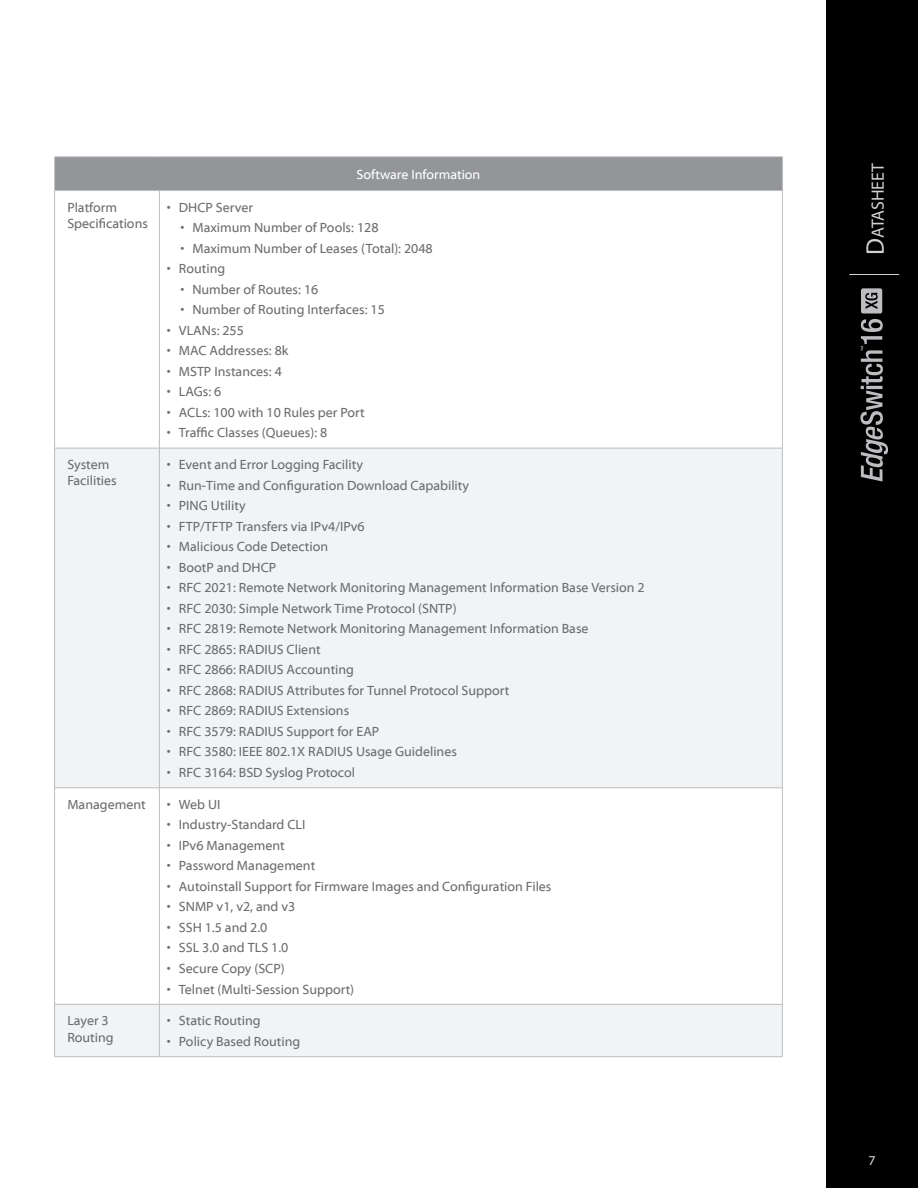
<style>
.page{position:relative;width:918px;height:1188px;background:#fff}
.page>*{position:absolute;margin:0;border:0;box-sizing:border-box;transform-origin:0 0}
.t1{font:17.85px "Myriad Pro";color:#d1d2d4}
.t2{font:13.5px/16.2px "Myriad Web Pro";color:#6c6d70}
.t3{font:13.5px "Myriad Web Pro";color:#fff}
.t4{font:13.5px "Myriad Web Pro";color:#d1d2d4}
.s1{font-size:25.5px}
</style>
<div class="page">
<div style="left:826px;top:0;width:92px;height:1188px;background:#000001"></div>
<hr style="left:849px;top:274px;width:50px;height:1px;background:#d1d2d4">
<svg style="left:860px;top:288px;width:28px;height:194px"></svg>
<div style="left:55px;top:157px;width:727px;height:34px;background:#939598"></div>
<svg style="left:55px;top:449px;width:727px;height:607px;fill:#f2f3f4"></svg>
<hr style="left:54px;top:157px;width:105px;height:1px;background:#bcbdc0">
<hr style="left:54px;top:157px;width:1px;height:33px;background:#bcbdc0">
<hr style="left:159px;top:157px;width:624px;height:1px;background:#bcbdc0">
<hr style="left:782px;top:157px;width:1px;height:33px;background:#bcbdc0">
<hr style="left:54px;top:190px;width:105px;height:1px;background:#bcbdc0">
<hr style="left:54px;top:191px;width:1px;height:257px;background:#bcbdc0">
<hr style="left:159px;top:190px;width:624px;height:1px;background:#bcbdc0">
<hr style="left:159px;top:191px;width:1px;height:257px;background:#bcbdc0">
<hr style="left:782px;top:191px;width:1px;height:257px;background:#bcbdc0">
<hr style="left:54px;top:448px;width:1px;height:340px;background:#bcbdc0">
<hr style="left:159px;top:448px;width:624px;height:1px;background:#bcbdc0">
<hr style="left:159px;top:448px;width:1px;height:340px;background:#bcbdc0">
<hr style="left:782px;top:448px;width:1px;height:340px;background:#bcbdc0">
<hr style="left:54px;top:788px;width:105px;height:1px;background:#bcbdc0">
<hr style="left:54px;top:788px;width:1px;height:216px;background:#bcbdc0">
<hr style="left:159px;top:788px;width:624px;height:1px;background:#bcbdc0">
<hr style="left:159px;top:788px;width:1px;height:216px;background:#bcbdc0">
<hr style="left:782px;top:788px;width:1px;height:216px;background:#bcbdc0">
<hr style="left:54px;top:1004px;width:105px;height:1px;background:#bcbdc0">
<hr style="left:54px;top:1005px;width:1px;height:52px;background:#bcbdc0">
<hr style="left:159px;top:1004px;width:624px;height:1px;background:#bcbdc0">
<hr style="left:159px;top:1005px;width:1px;height:52px;background:#bcbdc0">
<hr style="left:782px;top:1005px;width:1px;height:52px;background:#bcbdc0">
<hr style="left:54px;top:1056px;width:105px;height:1px;background:#bcbdc0">
<hr style="left:159px;top:1056px;width:624px;height:1px;background:#bcbdc0">
<hr style="left:55px;top:448px;width:104px;height:1px;background:#bcbdc0">
<p class="t3" style="left:357px;top:167px;width:125px">Software Information</p>
<p class="t2" style="left:67px;top:199px;width:82px">Platform<br>Specifications</p>
<p class="t2" style="left:167px;top:199px;width:88px">• DHCP Server</p>
<p class="t2" style="left:180px;top:220px;width:200px">• Maximum Number of Pools: 128</p>
<p class="t2" style="left:180px;top:240px;width:254px">• Maximum Number of Leases (Total): 2048</p>
<p class="t2" style="left:167px;top:261px;width:60px">• Routing</p>
<p class="t2" style="left:180px;top:281px;width:139px">• Number of Routes: 16</p>
<p class="t2" style="left:180px;top:302px;width:206px">• Number of Routing Interfaces: 15</p>
<p class="t2" style="left:167px;top:322px;width:79px">• VLANs: 255</p>
<p class="t2" style="left:167px;top:343px;width:123px">• MAC Addresses: 8k</p>
<p class="t2" style="left:167px;top:363px;width:116px">• MSTP Instances: 4</p>
<p class="t2" style="left:167px;top:384px;width:56px">• LAGs: 6</p>
<p class="t2" style="left:167px;top:404px;width:199px">• ACLs: 100 with 10 Rules per Port</p>
<p class="t2" style="left:167px;top:425px;width:162px">• Traffic Classes (Queues): 8</p>
<p class="t2" style="left:67px;top:457px;width:51px">System<br>Facilities</p>
<p class="t2" style="left:167px;top:457px;width:198px">• Event and Error Logging Facility</p>
<p class="t2" style="left:167px;top:477px;width:304px">• Run-Time and Configuration Download Capability</p>
<p class="t2" style="left:167px;top:498px;width:80px">• PING Utility</p>
<p class="t2" style="left:167px;top:518px;width:199px">• FTP/TFTP Transfers via IPv4/IPv6</p>
<p class="t2" style="left:167px;top:539px;width:163px">• Malicious Code Detection</p>
<p class="t2" style="left:167px;top:559px;width:111px">• BootP and DHCP</p>
<p class="t2" style="left:167px;top:580px;width:479px">• RFC 2021: Remote Network Monitoring Management Information Base Version 2</p>
<p class="t2" style="left:167px;top:601px;width:291px">• RFC 2030: Simple Network Time Protocol (SNTP)</p>
<p class="t2" style="left:167px;top:621px;width:423px">• RFC 2819: Remote Network Monitoring Management Information Base</p>
<p class="t2" style="left:167px;top:642px;width:155px">• RFC 2865: RADIUS Client</p>
<p class="t2" style="left:167px;top:662px;width:189px">• RFC 2866: RADIUS Accounting</p>
<p class="t2" style="left:167px;top:683px;width:344px">• RFC 2868: RADIUS Attributes for Tunnel Protocol Support</p>
<p class="t2" style="left:167px;top:703px;width:184px">• RFC 2869: RADIUS Extensions</p>
<p class="t2" style="left:167px;top:724px;width:214px">• RFC 3579: RADIUS Support for EAP</p>
<p class="t2" style="left:167px;top:744px;width:292px">• RFC 3580: IEEE 802.1X RADIUS Usage Guidelines</p>
<p class="t2" style="left:167px;top:765px;width:190px">• RFC 3164: BSD Syslog Protocol</p>
<p class="t2" style="left:67px;top:797px;width:80px">Management</p>
<p class="t2" style="left:167px;top:797px;width:55px">• Web UI</p>
<p class="t2" style="left:167px;top:817px;width:140px">• Industry-Standard CLI</p>
<p class="t2" style="left:167px;top:838px;width:119px">• IPv6 Management</p>
<p class="t2" style="left:167px;top:858px;width:150px">• Password Management</p>
<p class="t2" style="left:167px;top:879px;width:386px">• Autoinstall Support for Firmware Images and Configuration Files</p>
<p class="t2" style="left:167px;top:899px;width:130px">• SNMP v1, v2, and v3</p>
<p class="t2" style="left:167px;top:920px;width:102px">• SSH 1.5 and 2.0</p>
<p class="t2" style="left:167px;top:940px;width:123px">• SSL 3.0 and TLS 1.0</p>
<p class="t2" style="left:167px;top:961px;width:119px">• Secure Copy (SCP)</p>
<p class="t2" style="left:167px;top:981px;width:189px">• Telnet (Multi-Session Support)</p>
<p class="t2" style="left:67px;top:1013px;width:48px">Layer 3<br>Routing</p>
<p class="t2" style="left:167px;top:1013px;width:95px">• Static Routing</p>
<p class="t2" style="left:167px;top:1034px;width:135px">• Policy Based Routing</p>
<h1 class="t1" style="left:867px;top:255px;width:94px;rotate:-90deg"><span class="s1">D</span>atasheet</h1>
<p class="t4" style="left:869px;top:1153px;width:9px">7</p>
</div>
